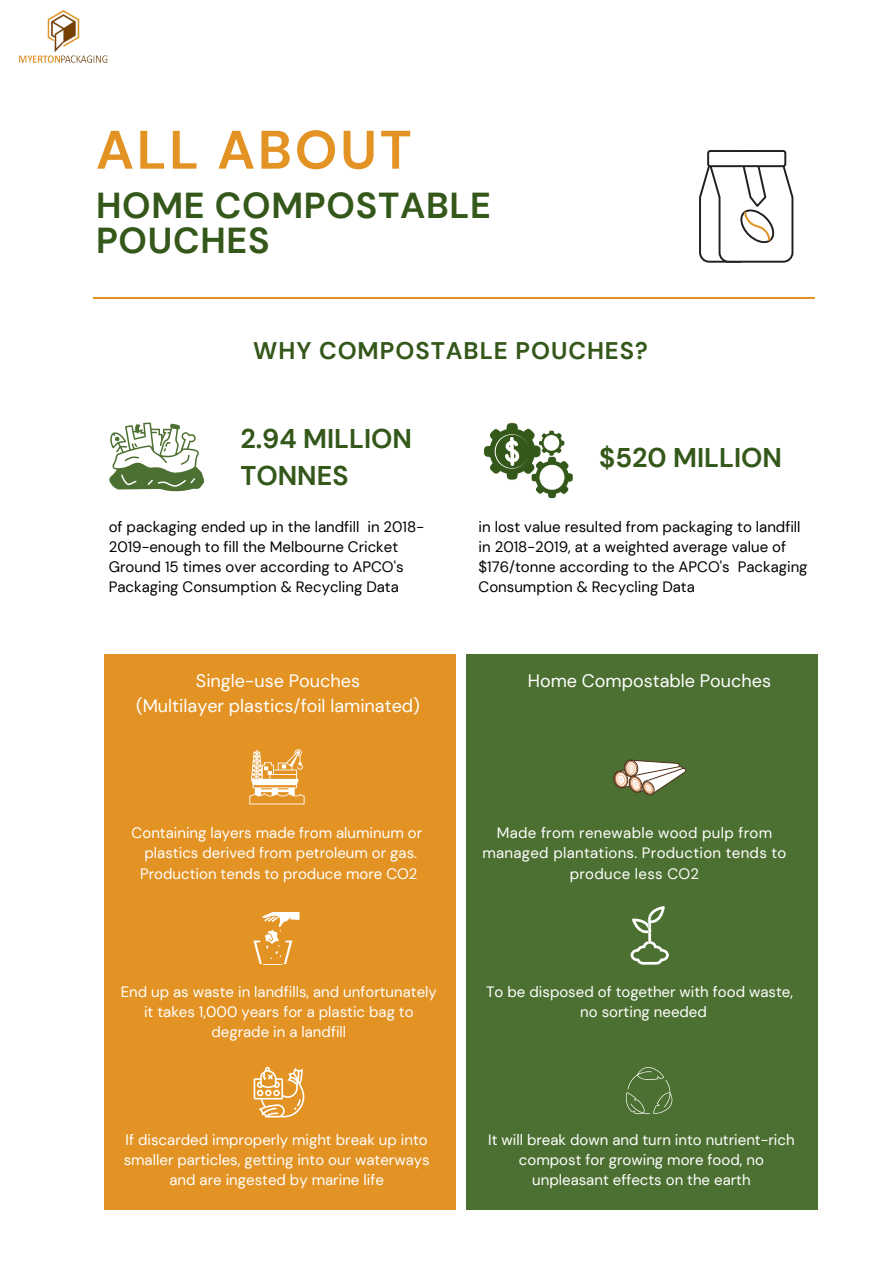
<style>
.page{position:relative;width:894px;height:1264px;background:#fff}
.page>*{position:absolute;margin:0;border:0;box-sizing:border-box;transform-origin:0 0}
.t1{font:700 54px "DM Sans";letter-spacing:.05em;color:#e39324}
.t2{font:700 36px "DM Sans";letter-spacing:.02em;color:#34571a}
.t3{font:700 27px/37.2px "DM Sans";color:#34571a}
.t4{font:700 24px "DM Sans";letter-spacing:.04em;color:#34571a}
.t5{font:18px "DM Sans";color:#fff}
.t6{font:15px/20.2px "DM Sans";color:#fff;text-align:center}
.t7{font:15px/20.2px "DM Sans";color:#000}
.t8{font:15px/20.2px "DM Sans";letter-spacing:.02em;color:#fff;text-align:center}
</style>
<div class="page">
<img style="left:19px;top:10px;width:89px;height:53px">
<svg style="left:699px;top:150px;width:94px;height:113px"></svg>
<hr style="left:94px;top:297px;width:720px;height:2px;background:#e39324">
<div style="left:104px;top:654px;width:351px;height:555px;background:#e39324"></div>
<div style="left:465px;top:654px;width:352px;height:555px;background:#4c7031"></div>
<svg style="left:249px;top:749px;width:55px;height:55px"></svg>
<svg style="left:253px;top:912px;width:46px;height:53px"></svg>
<svg style="left:253px;top:1066px;width:51px;height:51px"></svg>
<svg style="left:613px;top:759px;width:72px;height:37px"></svg>
<svg style="left:630px;top:906px;width:38px;height:58px"></svg>
<svg style="left:625px;top:1067px;width:48px;height:47px"></svg>
<svg style="left:109px;top:422px;width:95px;height:69px"></svg>
<svg style="left:483px;top:422px;width:90px;height:77px"></svg>
<p class="t1" style="left:96px;top:115px;width:317px">ALL ABOUT</p>
<p class="t2" style="left:96px;top:183px;width:396px">HOME COMPOSTABLE</p>
<p class="t2" style="left:96px;top:218px;width:175px">POUCHES</p>
<p class="t4" style="left:253px;top:335px;width:396px">WHY COMPOSTABLE POUCHES?</p>
<p class="t3" style="left:240px;top:420px;width:173px">2.94 MILLION<br>TONNES</p>
<p class="t3" style="left:599px;top:438px;width:184px">$520 MILLION</p>
<p class="t7" style="left:109px;top:516px;width:317px">of packaging ended up in the landfill in 2018- 2019-enough to fill the Melbourne Cricket Ground 15 times over according to APCO's Packaging Consumption &amp; Recycling Data</p>
<p class="t7" style="left:478px;top:516px;width:330px">in lost value resulted from packaging to landfill in 2018-2019, at a weighted average value of $176/tonne according to the APCO's Packaging Consumption &amp; Recycling Data</p>
<p class="t5" style="left:196px;top:669px;width:166px">Single-use Pouches</p>
<p class="t5" style="left:136px;top:693px;width:285px">(Multilayer plastics/foil laminated)</p>
<p class="t6" style="left:132px;top:823px;width:292px">Containing layers made from aluminum or plastics derived from petroleum or gas.<br>Production tends to produce more CO2</p>
<p class="t6" style="left:121px;top:981px;width:318px">End up as waste in landfills, and unfortunately it takes 1,000 years for a plastic bag to degrade in a landfill</p>
<p class="t6" style="left:124px;top:1129px;width:307px">If discarded improperly might break up into smaller particles, getting into our waterways and are ingested by marine life</p>
<p class="t5" style="left:527px;top:669px;width:245px">Home Compostable Pouches</p>
<p class="t8" style="left:482px;top:823px;width:305px">Made from renewable wood pulp from managed plantations. Production tends to produce less CO2</p>
<p class="t6" style="left:486px;top:981px;width:308px">To be disposed of together with food waste, no sorting needed</p>
<p class="t6" style="left:488px;top:1129px;width:308px">It will break down and turn into nutrient-rich compost for growing more food, no unpleasant effects on the earth</p>
</div>
